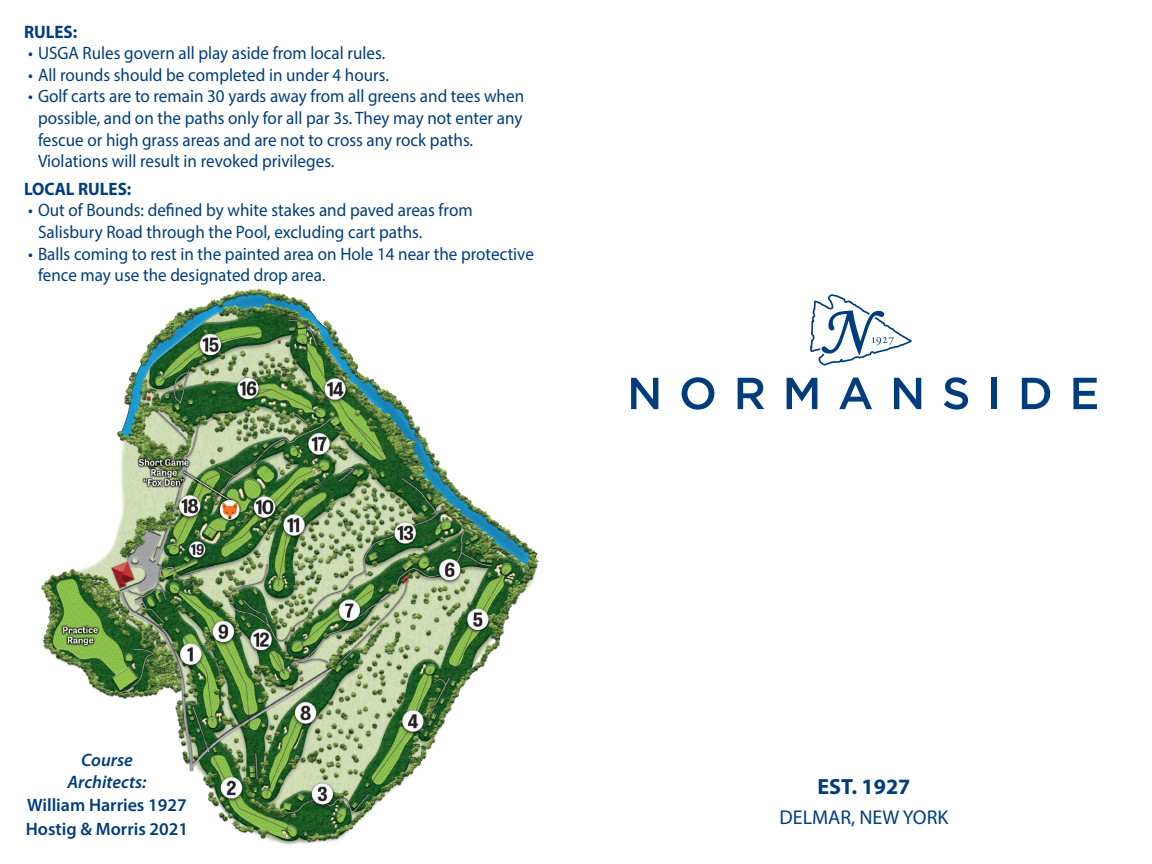
<style>
.page{position:relative;width:1152px;height:864px;background:#fff}
.page>*{position:absolute;margin:0;border:0;box-sizing:border-box;transform-origin:0 0}
.Ratings_Data{font:700 22px "Myriad Pro";color:#013d7d}
.Ratings_Data-2{font:20px "Myriad Pro";color:#013d7d}
.t1{font:18px/21.6px "Myriad Variable Concept";color:#013d7d;scale:.95 1}
.Bulleted_Rules{font:600 18px "Myriad Pro";color:#013d7d}
.Bulleted_Rules-2{font:700 18px "Myriad Pro";color:#013d7d;scale:.95 1}
.Bulleted_Rules-3{font:italic 600 18px/21.6px "Myriad Pro";color:#013d7d;text-align:center}
</style>
<div class="page">
<img style="left:41px;top:288px;width:498px;height:557px">
<svg style="left:810px;top:294px;width:102px;height:72px"></svg>
<svg style="left:631px;top:378px;width:27px;height:31px"></svg>
<svg style="left:682px;top:377px;width:32px;height:33px"></svg>
<svg style="left:738px;top:378px;width:26px;height:31px"></svg>
<svg style="left:787px;top:378px;width:30px;height:31px"></svg>
<svg style="left:839px;top:378px;width:33px;height:31px"></svg>
<svg style="left:894px;top:378px;width:27px;height:31px"></svg>
<svg style="left:944px;top:377px;width:24px;height:33px"></svg>
<div style="left:991px;top:378px;width:6px;height:31px;background:#013d7d"></div>
<svg style="left:1022px;top:378px;width:28px;height:31px"></svg>
<svg style="left:1073px;top:378px;width:24px;height:31px"></svg>
<p class="Bulleted_Rules-2" style="left:24px;top:20px;width:58px">RULES:</p>
<p class="t1" style="left:28px;top:42px;width:378px">• USGA Rules govern all play aside from local rules.</p>
<p class="t1" style="left:28px;top:64px;width:381px">• All rounds should be completed in under 4 hours.</p>
<p class="t1" style="left:38px;top:85px;width:513px;text-indent:-10px">• Golf carts are to remain 30 yards away from all greens and tees when possible, and on the paths only for all par 3s. They may not enter any fescue or high grass areas and are not to cross any rock paths.<br>Violations will result in revoked privileges.</p>
<p class="Bulleted_Rules-2" style="left:24px;top:177px;width:115px">LOCAL RULES:</p>
<p class="t1" style="left:38px;top:199px;width:459px;text-indent:-10px">• Out of Bounds: defined by white stakes and paved areas from<br>Salisbury Road through the Pool, excluding cart paths.</p>
<p class="t1" style="left:38px;top:243px;width:524px;text-indent:-10px">• Balls coming to rest in the painted area on Hole 14 near the protective fence may use the designated drop area.</p>
<p class="Bulleted_Rules-3" style="left:67px;top:749px;width:81px">Course<br>Architects:</p>
<p class="Bulleted_Rules" style="left:27px;top:794px;width:161px">William Harries 1927</p>
<p class="Bulleted_Rules" style="left:26px;top:817px;width:164px">Hostig &amp; Morris 2021</p>
<p class="Ratings_Data" style="left:818px;top:772px;width:94px">EST. 1927</p>
<p class="Ratings_Data-2" style="left:780px;top:805px;width:170px">DELMAR, NEW YORK</p>
</div>
